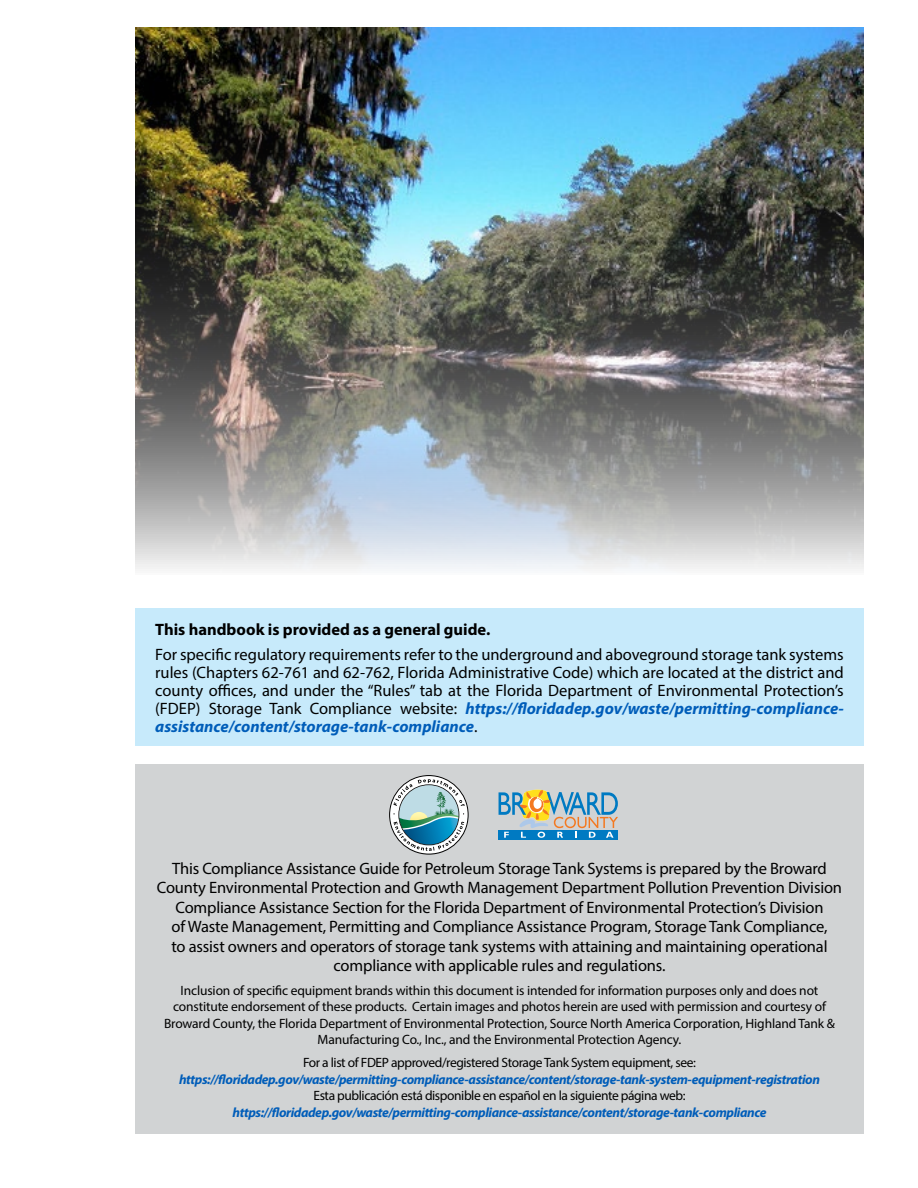
<style>
.page{position:relative;width:918px;height:1188px;background:#fff}
.page>*{position:absolute;margin:0;border:0;box-sizing:border-box;transform-origin:0 0}
.t1{font:16.5px/19.5px "Myriad Pro";letter-spacing:-.01em;color:#000;text-align:center}
.t2{font:700 16.5px "Myriad Pro";color:#000}
.t3{font:13.5px/16.5px "Myriad Pro";letter-spacing:-.01em;color:#000;text-align:center}
.t4{font:italic 700 13.5px/16.5px "Myriad Pro";letter-spacing:-.03em;color:#005db9;text-align:center}
.s1{font-weight:700;font-style:italic;color:#005db9}
.s2{font-weight:400;font-style:normal;color:#000}
</style>
<div class="page">
<div style="left:135px;top:765px;width:729px;height:369px;background:#d1d3d4"></div>
<div style="left:498px;top:830px;width:120px;height:10px;background:#007ac2"></div>
<svg style="left:499px;top:790px;width:119px;height:48px"></svg>
<svg style="left:389px;top:775px;width:80px;height:80px"></svg>
<div style="left:135px;top:609px;width:729px;height:137px;background:#c7eafb"></div>
<img style="left:135px;top:27px;width:729px;height:542px">
<p class="t2" style="left:155px;top:619px;width:337px">This handbook is provided as a general guide.</p>
<p class="t1" style="left:155px;top:645px;width:690px;line-height:18px;text-align:justify">For specific regulatory requirements refer to the underground and aboveground storage tank systems rules (Chapters 62-761 and 62-762, Florida Administrative Code) which are located at the district and county offices, and under the “Rules” tab at the Florida Department of Environmental Protection’s (FDEP) Storage Tank Compliance website: <span class="s1">https://floridadep.gov/waste/permitting-compliance&shy;assistance/content/storage-tank-compliance</span>.</p>
<p class="t1" style="left:157px;top:858px;width:687px">This Compliance Assistance Guide for Petroleum Storage Tank Systems is prepared by the Broward County Environmental Protection and Growth Management Department Pollution Prevention Division Compliance Assistance Section for the Florida Department of Environmental Protection’s Division<br>of Waste Management, Permitting and Compliance Assistance Program, Storage Tank Compliance,<br>to assist owners and operators of storage tank systems with attaining and maintaining operational compliance with applicable rules and regulations.</p>
<p class="t3" style="left:164px;top:982px;width:672px">Inclusion of specific equipment brands within this document is intended for information purposes only and does not constitute endorsement of these products. Certain images and photos herein are used with permission and courtesy of Broward County, the Florida Department of Environmental Protection, Source North America Corporation, Highland Tank &amp; Manufacturing Co., Inc., and the Environmental Protection Agency.</p>
<p class="t4" style="left:179px;top:1054px;width:642px"><span class="s2">For a list of FDEP approved/registered Storage Tank System equipment, see: </span>https://floridadep.gov/waste/permitting-compliance-assistance/content/storage-tank-system-equipment-registration <span class="s2">Esta publicación está disponible en español en la siguiente página web: </span>https://floridadep.gov/waste/permitting-compliance-assistance/content/storage-tank-compliance</p>
</div>
